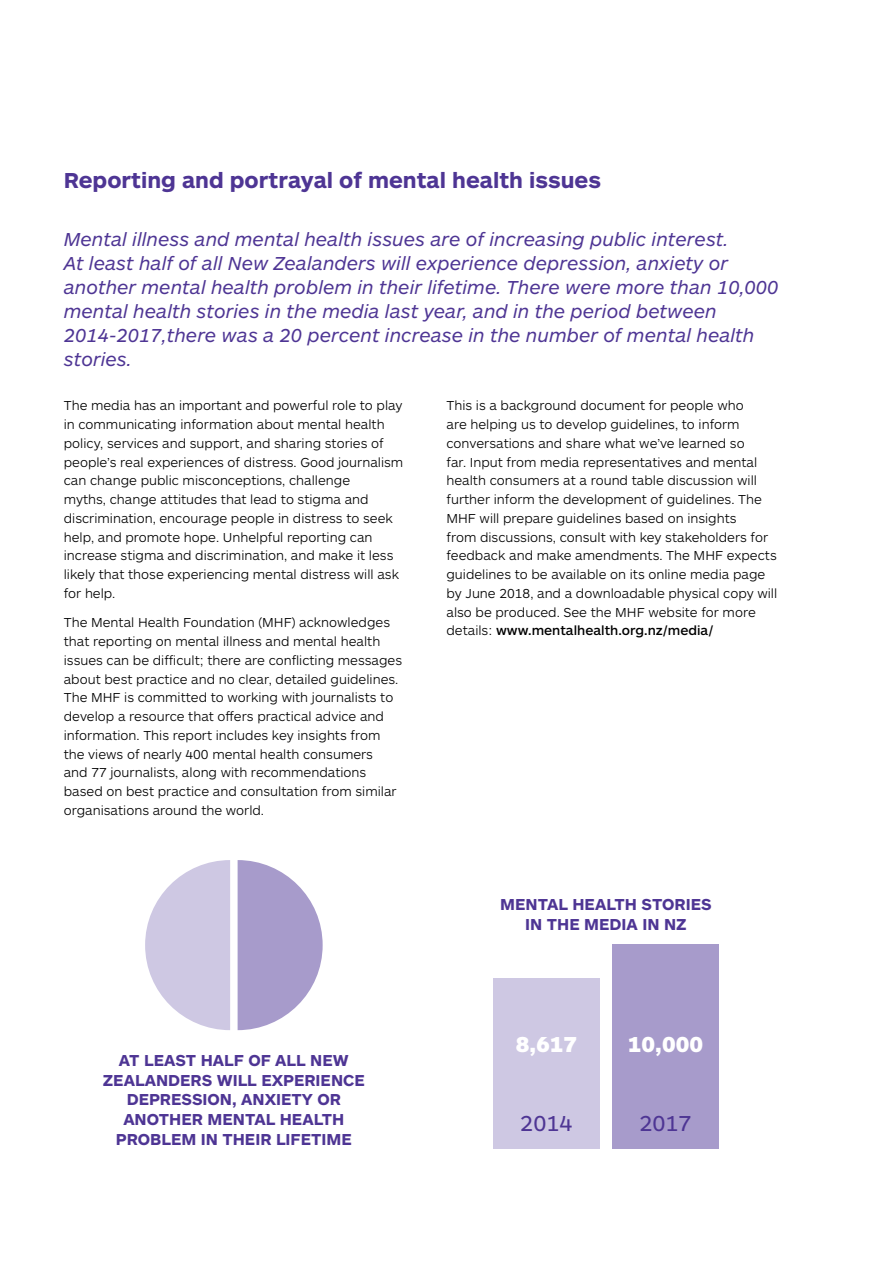
<style>
.page{position:relative;width:893px;height:1263px;background:#fff}
.page>*{position:absolute;margin:0;border:0;box-sizing:border-box;transform-origin:0 0}
.t1{font:700 22.5px "ARS Maquette Pro";color:#4e3594}
.t2{font:900 22.5px "ARS Maquette Pro";color:#fff}
.t3{font:22.5px "ARS Maquette Pro";color:#4e3594}
.t4{font:italic 19.5px/24px "ARS Maquette Pro";color:#4e3594}
.t5{font:700 16.5px/19.8px "ARS Maquette Pro";color:#4e3594;text-align:center}
.t6{font:300 13.5px/18.8px "ARS Maquette Pro";color:#000}
.s1{font-weight:500}
</style>
<div class="page">
<svg style="left:145px;top:860px;width:85px;height:170px"></svg>
<svg style="left:238px;top:860px;width:85px;height:170px"></svg>
<div style="left:493px;top:978px;width:107px;height:170px;background:#cec8e3"></div>
<div style="left:612px;top:944px;width:107px;height:204px;background:#a79bcb"></div>
<h1 class="t1" style="left:64px;top:166px;width:539px">Reporting and portrayal of mental health issues</h1>
<p class="t4" style="left:64px;top:226px;width:716px">Mental illness and mental health issues are of increasing public interest.<br>At least half of all New Zealanders will experience depression, anxiety or another mental health problem in their lifetime. There were more than 10,000 mental health stories in the media last year, and in the period between 2014-2017,there was a 20 percent increase in the number of mental health stories.</p>
<p class="t6" style="left:64px;top:396px;width:341px">The media has an important and powerful role to play in communicating information about mental health policy, services and support, and sharing stories of people’s real experiences of distress. Good journalism can change public misconceptions, challenge<br>myths, change attitudes that lead to stigma and discrimination, encourage people in distress to seek help, and promote hope. Unhelpful reporting can increase stigma and discrimination, and make it less likely that those experiencing mental distress will ask for help.</p>
<p class="t6" style="left:64px;top:613px;width:340px">The Mental Health Foundation (MHF) acknowledges that reporting on mental illness and mental health issues can be difficult; there are conflicting messages about best practice and no clear, detailed guidelines.<br>The MHF is committed to working with journalists to develop a resource that offers practical advice and information. This report includes key insights from the views of nearly 400 mental health consumers<br>and 77 journalists, along with recommendations based on best practice and consultation from similar organisations around the world.</p>
<p class="t6" style="left:446px;top:396px;width:332px">This is a background document for people who<br>are helping us to develop guidelines, to inform conversations and share what we’ve learned so<br>far. Input from media representatives and mental health consumers at a round table discussion will further inform the development of guidelines. The MHF will prepare guidelines based on insights<br>from discussions, consult with key stakeholders for feedback and make amendments. The MHF expects guidelines to be available on its online media page by June 2018, and a downloadable physical copy will also be produced. See the MHF website for more details: <span class="s1">www.mentalhealth.org.nz/media/</span></p>
<p class="t5" style="left:103px;top:1049px;width:264px">AT LEAST HALF OF ALL NEW<br>ZEALANDERS WILL EXPERIENCE<br>DEPRESSION, ANXIETY OR<br>ANOTHER MENTAL HEALTH<br>PROBLEM IN THEIR LIFETIME</p>
<p class="t5" style="left:500px;top:894px;width:213px">MENTAL HEALTH STORIES<br>IN THE MEDIA IN NZ</p>
<h1 class="t2" style="left:516px;top:1030px;width:63px">8,617</h1>
<h1 class="t2" style="left:628px;top:1030px;width:77px">10,000</h1>
<h1 class="t3" style="left:520px;top:1109px;width:54px">2014</h1>
<h1 class="t3" style="left:639px;top:1109px;width:54px">2017</h1>
</div>
